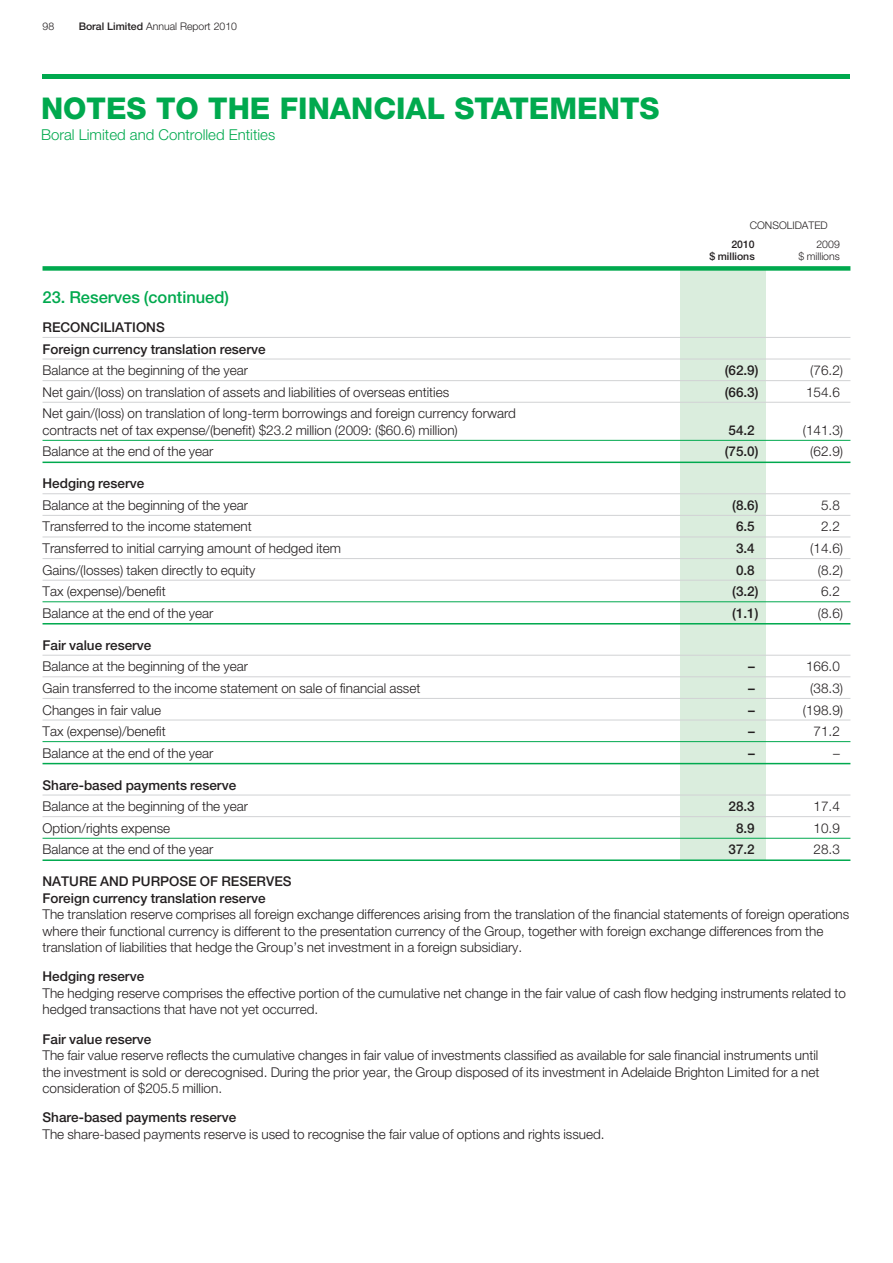
<style>
.page{position:relative;width:893px;height:1263px;background:#fff}
.page>*{position:absolute;margin:0;border:0;box-sizing:border-box;transform-origin:0 0}
.t1{font:800 30px "Helvetica Neue";color:#00a94e}
.t2{font:500 16.5px "Helvetica Neue";color:#00a94e}
.t3{font:300 15px "Helvetica Neue";color:#00a94e}
.t4{font:300 13.5px/16.5px "Helvetica Neue";color:#231f20}
.t5{font:500 13.5px/21.6px "Helvetica Neue";color:#231f20}
.t6{font:300 10.5px "Helvetica Neue";color:#231f20}
.t7{font:500 10.5px "Helvetica Neue";color:#231f20}
.s1{font-weight:500}
</style>
<div class="page">
<div style="left:680px;top:268px;width:85px;height:592px;background:#daeddd"></div>
<div style="left:43px;top:74px;width:807px;height:5px;background:#00a94e"></div>
<div style="left:43px;top:266px;width:807px;height:5px;background:#00a94e"></div>
<hr style="left:43px;top:337px;width:807px;height:1px;background:#d1d2d4">
<hr style="left:43px;top:359px;width:807px;height:1px;background:#d1d2d4">
<hr style="left:43px;top:380px;width:807px;height:1px;background:#d1d2d4">
<hr style="left:43px;top:402px;width:807px;height:1px;background:#d1d2d4">
<hr style="left:43px;top:440px;width:807px;height:1px;background:#00a94e">
<hr style="left:43px;top:462px;width:807px;height:1px;background:#00a94e">
<hr style="left:43px;top:493px;width:807px;height:1px;background:#d1d2d4">
<hr style="left:43px;top:515px;width:807px;height:1px;background:#d1d2d4">
<hr style="left:43px;top:537px;width:807px;height:1px;background:#d1d2d4">
<hr style="left:43px;top:558px;width:807px;height:1px;background:#d1d2d4">
<hr style="left:43px;top:580px;width:807px;height:1px;background:#d1d2d4">
<hr style="left:43px;top:601px;width:807px;height:1px;background:#00a94e">
<hr style="left:43px;top:623px;width:807px;height:1px;background:#00a94e">
<hr style="left:43px;top:655px;width:807px;height:1px;background:#d1d2d4">
<hr style="left:43px;top:676px;width:807px;height:1px;background:#d1d2d4">
<hr style="left:43px;top:698px;width:807px;height:1px;background:#d1d2d4">
<hr style="left:43px;top:720px;width:807px;height:1px;background:#d1d2d4">
<hr style="left:43px;top:741px;width:807px;height:1px;background:#00a94e">
<hr style="left:43px;top:763px;width:807px;height:1px;background:#00a94e">
<hr style="left:43px;top:795px;width:807px;height:1px;background:#d1d2d4">
<hr style="left:43px;top:816px;width:807px;height:1px;background:#d1d2d4">
<hr style="left:43px;top:838px;width:807px;height:1px;background:#00a94e">
<hr style="left:43px;top:859px;width:807px;height:2px;background:#00a94e">
<p class="t6" style="left:43px;top:19px;width:13px">98</p>
<p class="t6" style="left:79px;top:19px;width:160px"><span class="s1">Boral Limited</span> Annual Report 2010</p>
<h1 class="t1" style="left:41px;top:90px;width:620px">NOTES TO THE FINANCIAL STATEMENTS</h1>
<p class="t3" style="left:41px;top:125px;width:236px">Boral Limited and Controlled Entities</p>
<p class="t6" style="left:750px;top:219px;width:15px">Consolida</p>
<p class="t6" style="left:808px;top:219px;width:13px">ted</p>
<p class="t7" style="left:731px;top:238px;width:25px">2010</p>
<p class="t6" style="left:816px;top:238px;width:25px">2009</p>
<p class="t7" style="left:709px;top:250px;width:47px">$ millions</p>
<p class="t6" style="left:798px;top:250px;width:43px">$ millions</p>
<p class="t2" style="left:43px;top:287px;width:188px">23. Reserves (continued)</p>
<p class="t5" style="left:43px;top:316px;width:11px">RECONC</p>
<p class="t5" style="left:43px;top:316px;width:225px;text-indent:58px">ILIATIONS<br>Foreign currency translation reserve</p>
<p class="t4" style="left:43px;top:362px;width:207px">Balance at the beginning of the year</p>
<p class="t5" style="left:725px;top:359px;width:35px">(62.9)</p>
<p class="t4" style="left:810px;top:362px;width:34px">(76.2)</p>
<p class="t4" style="left:43px;top:383px;width:408px">Net gain/(loss) on translation of assets and liabilities of overseas entities</p>
<p class="t5" style="left:725px;top:381px;width:35px">(66.3)</p>
<p class="t4" style="left:806px;top:383px;width:35px">154.6</p>
<p class="t4" style="left:43px;top:405px;width:475px">Net gain/(loss) on translation of long-term borrowings and foreign currency forward contracts net of tax expense/(benefit) $23.2 million (2009: ($60.6) million)</p>
<p class="t5" style="left:728px;top:419px;width:28px">54.2</p>
<p class="t4" style="left:803px;top:421px;width:42px">(141.3)</p>
<p class="t4" style="left:43px;top:443px;width:172px">Balance at the end of the year</p>
<p class="t5" style="left:725px;top:441px;width:35px">(75.0)</p>
<p class="t4" style="left:810px;top:443px;width:34px">(62.9)</p>
<p class="t5" style="left:43px;top:472px;width:103px">Hedging reserve</p>
<p class="t4" style="left:43px;top:496px;width:207px">Balance at the beginning of the year</p>
<p class="t5" style="left:732px;top:494px;width:28px">(8.6)</p>
<p class="t4" style="left:821px;top:496px;width:20px">5.8</p>
<p class="t4" style="left:43px;top:518px;width:211px">Transferred to the income statement</p>
<p class="t5" style="left:736px;top:516px;width:20px">6.5</p>
<p class="t4" style="left:821px;top:518px;width:20px">2.2</p>
<p class="t4" style="left:43px;top:540px;width:300px">Transferred to initial carrying amount of hedged item</p>
<p class="t5" style="left:736px;top:537px;width:20px">3.4</p>
<p class="t4" style="left:810px;top:540px;width:34px">(14.6)</p>
<p class="t4" style="left:43px;top:561px;width:215px">Gains/(losses) taken directly to equity</p>
<p class="t5" style="left:736px;top:559px;width:20px">0.8</p>
<p class="t4" style="left:818px;top:561px;width:27px">(8.2)</p>
<p class="t4" style="left:43px;top:583px;width:125px">Tax (expense)/benefit</p>
<p class="t5" style="left:732px;top:580px;width:28px">(3.2)</p>
<p class="t4" style="left:821px;top:583px;width:20px">6.2</p>
<p class="t4" style="left:43px;top:604px;width:172px">Balance at the end of the year</p>
<p class="t5" style="left:732px;top:602px;width:28px">(1.1)</p>
<p class="t4" style="left:818px;top:604px;width:27px">(8.6)</p>
<p class="t5" style="left:43px;top:634px;width:110px">Fair value reserve</p>
<p class="t4" style="left:43px;top:658px;width:207px">Balance at the beginning of the year</p>
<p class="t5" style="left:748px;top:655px;width:8px">–</p>
<p class="t4" style="left:806px;top:658px;width:35px">166.0</p>
<p class="t4" style="left:43px;top:679px;width:379px">Gain transferred to the income statement on sale of financial asset</p>
<p class="t5" style="left:748px;top:677px;width:8px">–</p>
<p class="t4" style="left:810px;top:679px;width:34px">(38.3)</p>
<p class="t4" style="left:43px;top:701px;width:120px">Changes in fair value</p>
<p class="t5" style="left:748px;top:699px;width:8px">–</p>
<p class="t4" style="left:803px;top:701px;width:42px">(198.9)</p>
<p class="t4" style="left:43px;top:723px;width:125px">Tax (expense)/benefit</p>
<p class="t5" style="left:748px;top:720px;width:8px">–</p>
<p class="t4" style="left:813px;top:723px;width:28px">71.2</p>
<p class="t4" style="left:43px;top:744px;width:172px">Balance at the end of the year</p>
<p class="t5" style="left:748px;top:742px;width:8px">–</p>
<p class="t4" style="left:833px;top:744px;width:8px">–</p>
<p class="t5" style="left:43px;top:774px;width:195px">Share-based payments reserve</p>
<p class="t4" style="left:43px;top:798px;width:207px">Balance at the beginning of the year</p>
<p class="t5" style="left:728px;top:795px;width:28px">28.3</p>
<p class="t4" style="left:813px;top:798px;width:28px">17.4</p>
<p class="t4" style="left:43px;top:819px;width:129px">Option/rights expense</p>
<p class="t5" style="left:736px;top:817px;width:20px">8.9</p>
<p class="t4" style="left:813px;top:819px;width:28px">10.9</p>
<p class="t4" style="left:43px;top:841px;width:172px">Balance at the end of the year</p>
<p class="t5" style="left:728px;top:838px;width:28px">37.2</p>
<p class="t4" style="left:813px;top:841px;width:28px">28.3</p>
<p class="t5" style="left:43px;top:870px;width:10px">NATURE</p>
<p class="t5" style="left:100px;top:870px;width:42px">AN D PURPO</p>
<p class="t5" style="left:179px;top:870px;width:78px">SEOF RESERVE</p>
<p class="t5" style="left:283px;top:870px;width:10px">S</p>
<p class="t5" style="left:43px;top:887px;width:225px">Foreign currency translation reserve</p>
<p class="t4" style="left:43px;top:906px;width:808px">The translation reserve comprises all foreign exchange differences arising from the translation of the financial statements of foreign operations where their functional currency is different to the presentation currency of the Group, together with foreign exchange differences from the translation of liabilities that hedge the Group’s net investment in a foreign subsidiary.</p>
<p class="t5" style="left:43px;top:966px;width:103px">Hedging reserve</p>
<p class="t4" style="left:43px;top:984px;width:805px">The hedging reserve comprises the effective portion of the cumulative net change in the fair value of cash flow hedging instruments related to hedged transactions that have not yet occurred.</p>
<p class="t5" style="left:43px;top:1028px;width:110px">Fair value reserve</p>
<p class="t4" style="left:43px;top:1047px;width:778px;text-align:justify">The fair value reserve reflects the cumulative changes in fair value of investments classified as available for sale financial instruments until the investment is sold or derecognised. During the prior year, the Group disposed of its investment in Adelaide Brighton Limited for a net consideration of $205.5 million.</p>
<p class="t5" style="left:43px;top:1107px;width:195px">Share-based payments reserve</p>
<p class="t4" style="left:43px;top:1125px;width:564px">The share-based payments reserve is used to recognise the fair value of options and rights issued.</p>
</div>
